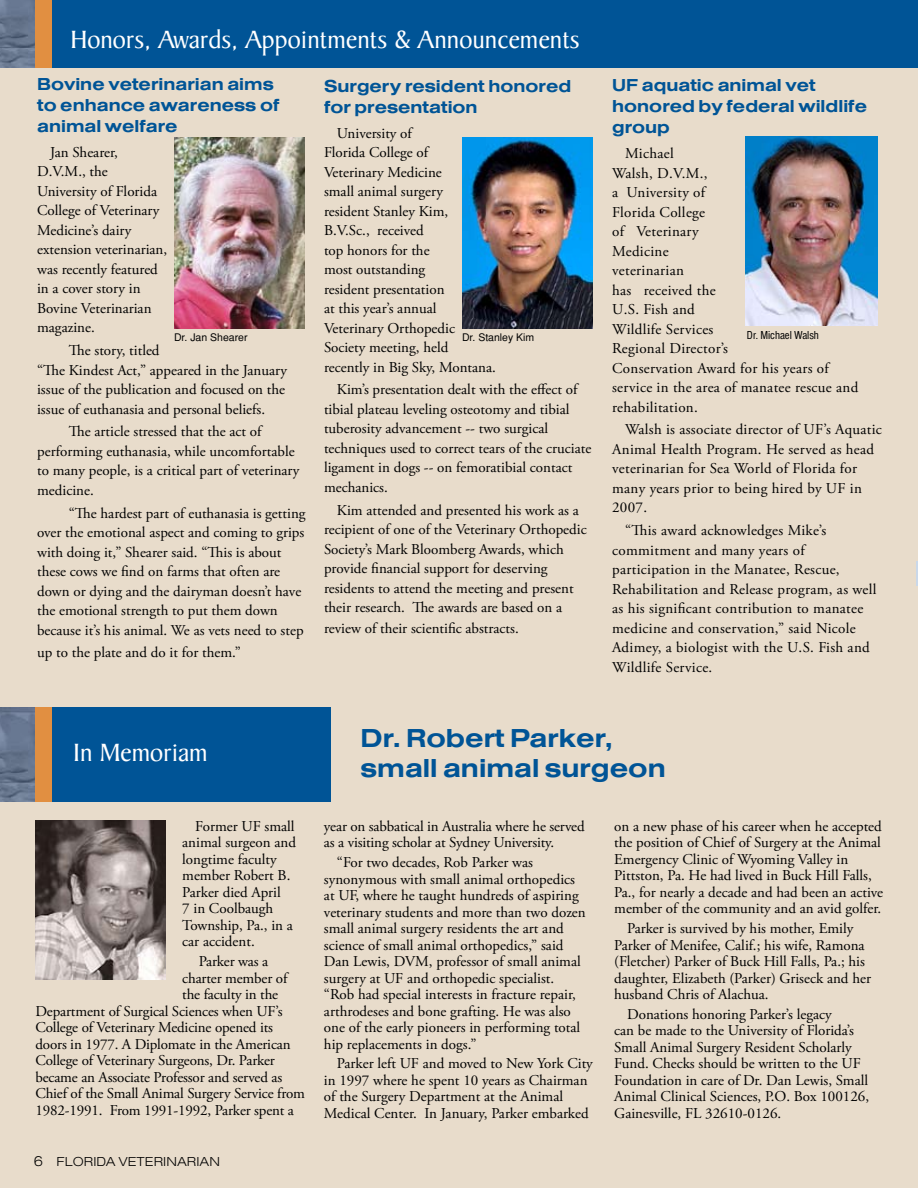
<style>
.page{position:relative;width:918px;height:1188px;background:#fff}
.page>*{position:absolute;margin:0;border:0;box-sizing:border-box;transform-origin:0 0}
.t1{font:27px "Baker Signet";color:#fff}
.t2{font:27px/30px "Helvetica Bld Ext";color:#005496}
.t3{font:18px/21px "Helvetica Bld Ext";color:#005496}
.t4{font:15px/19.5px "Adobe Garamond Pro";color:#000}
.t5{font:15px/19.5px "Adobe Garamond Pro";letter-spacing:.02em;color:#000}
.t6{font:13.5px "Helvetica Lgt Ext";color:#000}
.t7{font:condensed 12px "Helvetica";color:#000}
.t8{font:10.5px "Helvetica";color:#000}
.s1{font-size:15px}
</style>
<div class="page">
<div style="left:0;top:64px;width:918px;height:1124px;background:#e8dccb"></div>
<img style="left:0;top:0;width:35px;height:67px">
<div style="left:35px;top:0;width:17px;height:67px;background:#e18f41"></div>
<div style="left:52px;top:0;width:866px;height:67px;background:#005496"></div>
<img style="left:746px;top:136px;width:132px;height:189px">
<img style="left:462px;top:138px;width:131px;height:190px">
<img style="left:174px;top:138px;width:131px;height:190px">
<hr style="left:916px;top:561px;width:2px;height:24px;background:#cad8e9">
<img style="left:0;top:708px;width:35px;height:94px">
<div style="left:35px;top:708px;width:17px;height:94px;background:#e18f41"></div>
<div style="left:52px;top:708px;width:279px;height:94px;background:#005496"></div>
<img style="left:35px;top:821px;width:131px;height:159px">
<h1 class="t1" style="left:70px;top:25px;width:511px">Honors, Awards, Appointments &amp; Announcements</h1>
<p class="t3" style="left:37px;top:75px;width:244px">Bovine veterinarian aims to enhance awareness of animal welfare</p>
<p class="t4" style="left:37px;top:143px;width:132px;text-indent:13px">Jan Shearer,<br>D.V.M., the<br>University of Florida<br>College of Veterinary<br>Medicine’s dairy extension veterinarian, was recently featured in a cover story in<br>Bovine Veterinarian magazine.</p>
<p class="t4" style="left:37px;top:341px;width:251px;text-indent:32px">The story, titled<br>“The Kindest Act,” appeared in the January issue of the publication and focused on the issue of euthanasia and personal beliefs.</p>
<p class="t4" style="left:37px;top:422px;width:264px;text-indent:32px">The article stressed that the act of performing euthanasia, while uncomfortable to many people, is a critical part of veterinary medicine.</p>
<p class="t4" style="left:37px;top:504px;width:270px;text-indent:32px">“The hardest part of euthanasia is getting over the emotional aspect and coming to grips with doing it,” Shearer said. “This is about these cows we find on farms that often are down or dying and the dairyman doesn’t have the emotional strength to put them down because it’s his animal. We as vets need to step</p>
<p class="t4" style="left:37px;top:643px;width:205px">up to the plate and do it for them.”</p>
<p class="t3" style="left:612px;top:76px;width:256px">UF aquatic animal vet honored by federal wildlife group</p>
<p class="t5" style="left:612px;top:144px;width:248px;text-indent:13px">Michael<br>Walsh, D.V.M.,<br>a University of<br>Florida College<br>of Veterinary<br>Medicine<br>veterinarian<br>has received the<br>U.S. Fish and<br>Wildlife Services<br>Regional Director’s<br>Conservation Award for his years of service in the area of manatee rescue and rehabilitation.</p>
<p class="t5" style="left:612px;top:420px;width:271px;text-indent:13px">Walsh is associate director of UF’s Aquatic Animal Health Program. He served as head veterinarian for Sea World of Florida for many years prior to being hired by UF in 2007.</p>
<p class="t5" style="left:612px;top:521px;width:266px;text-indent:13px">“This award acknowledges Mike’s commitment and many years of participation in the Manatee, Rescue, Rehabilitation and Release program, as well as his significant contribution to manatee medicine and conservation,” said Nicole Adimey, a biologist with the U.S. Fish and Wildlife Service.</p>
<p class="t3" style="left:324px;top:77px;width:249px">Surgery resident honored for presentation</p>
<p class="t4" style="left:324px;top:124px;width:173px;text-indent:13px">University of<br>Florida College of<br>Veterinary Medicine<br>small animal surgery<br>resident Stanley Kim,<br>B.V.Sc., received<br>top honors for the<br>most outstanding<br>resident presentation<br>at this year’s annual<br>Veterinary Orthopedic<br>Society meeting, held recently in Big Sky, Montana.</p>
<p class="t4" style="left:324px;top:380px;width:269px;text-indent:13px">Kim’s presentation dealt with the effect of tibial plateau leveling osteotomy and tibial tuberosity advancement -- two surgical techniques used to correct tears of the cruciate ligament in dogs -- on femoratibial contact mechanics.</p>
<p class="t4" style="left:324px;top:501px;width:264px;text-indent:13px">Kim attended and presented his work as a recipient of one of the Veterinary Orthopedic Society’s Mark Bloomberg Awards, which provide financial support for deserving residents to attend the meeting and present their research. The awards are based on a</p>
<p class="t4" style="left:324px;top:619px;width:196px">review of their scientific abstracts.</p>
<p class="t8" style="left:174px;top:331px;width:75px">Dr. Jan Shearer</p>
<p class="t8" style="left:462px;top:331px;width:74px">Dr. Stanley Kim</p>
<p class="t7" style="left:747px;top:327px;width:74px">Dr. Michael Walsh</p>
<h1 class="t1" style="left:73px;top:738px;width:136px">In Memoriam</h1>
<p class="t4" style="left:182px;top:819px;width:115px;line-height:16.5px;text-indent:13px">Former UF small animal surgeon and longtime faculty member Robert B.<br>Parker died April<br>7 in Coolbaugh<br>Township, Pa., in a car accident.</p>
<p class="t4" style="left:199px;top:952px;width:71px">Parker was a</p>
<p class="t4" style="left:182px;top:969px;width:107px">charter member of</p>
<p class="t4" style="left:182px;top:985px;width:97px">the faculty in the</p>
<p class="t4" style="left:35px;top:1002px;width:249px">Department of Surgical Sciences when UF’s</p>
<p class="t4" style="left:35px;top:1018px;width:239px">College of Veterinary Medicine opened its</p>
<p class="t4" style="left:35px;top:1035px;width:257px">doors in 1977. A Diplomate in the American</p>
<p class="t4" style="left:35px;top:1051px;width:241px">College of Veterinary Surgeons, Dr. Parker</p>
<p class="t4" style="left:35px;top:1068px;width:248px">became an Associate Professor and served as</p>
<p class="t4" style="left:35px;top:1084px;width:271px">Chief of the Small Animal Surgery Service from</p>
<p class="t4" style="left:35px;top:1101px;width:260px">1982-1991. From 1991-1992, Parker spent a</p>
<p class="t6" style="left:34px;top:1152px;width:188px"><span class="s1">6</span> FLORIDA VETERINARIAN</p>
<h1 class="t2" style="left:361px;top:725px;width:307px">Dr. Robert Parker, small animal surgeon</h1>
<p class="t4" style="left:324px;top:819px;width:262px;line-height:16.5px">year on sabbatical in Australia where he served as a visiting scholar at Sydney University.</p>
<p class="t4" style="left:324px;top:855px;width:263px;line-height:16.5px;text-indent:13px">“For two decades, Rob Parker was synonymous with small animal orthopedics at UF, where he taught hundreds of aspiring veterinary students and more than two dozen small animal surgery residents the art and science of small animal orthopedics,” said Dan Lewis, DVM, professor of small animal surgery at UF and orthopedic specialist. “Rob had special interests in fracture repair, arthrodeses and bone grafting. He was also one of the early pioneers in performing total hip replacements in dogs.”</p>
<p class="t4" style="left:324px;top:1056px;width:270px;line-height:16.5px;text-indent:13px">Parker left UF and moved to New York City in 1997 where he spent 10 years as Chairman of the Surgery Department at the Animal Medical Center. In January, Parker embarked</p>
<p class="t4" style="left:614px;top:819px;width:270px;line-height:16.5px">on a new phase of his career when he accepted the position of Chief of Surgery at the Animal Emergency Clinic of Wyoming Valley in Pittston, Pa. He had lived in Buck Hill Falls, Pa., for nearly a decade and had been an active member of the community and an avid golfer.</p>
<p class="t4" style="left:614px;top:921px;width:258px;line-height:16.5px;text-indent:13px">Parker is survived by his mother, Emily Parker of Menifee, Calif.; his wife, Ramona (Fletcher) Parker of Buck Hill Falls, Pa.; his daughter, Elizabeth (Parker) Griseck and her husband Chris of Alachua.</p>
<p class="t4" style="left:614px;top:1007px;width:256px;line-height:16.5px;text-indent:13px">Donations honoring Parker’s legacy<br>can be made to the University of Florida’s Small Animal Surgery Resident Scholarly Fund. Checks should be written to the UF Foundation in care of Dr. Dan Lewis, Small Animal Clinical Sciences, P.O. Box 100126, Gainesville, FL 32610-0126.</p>
</div>
